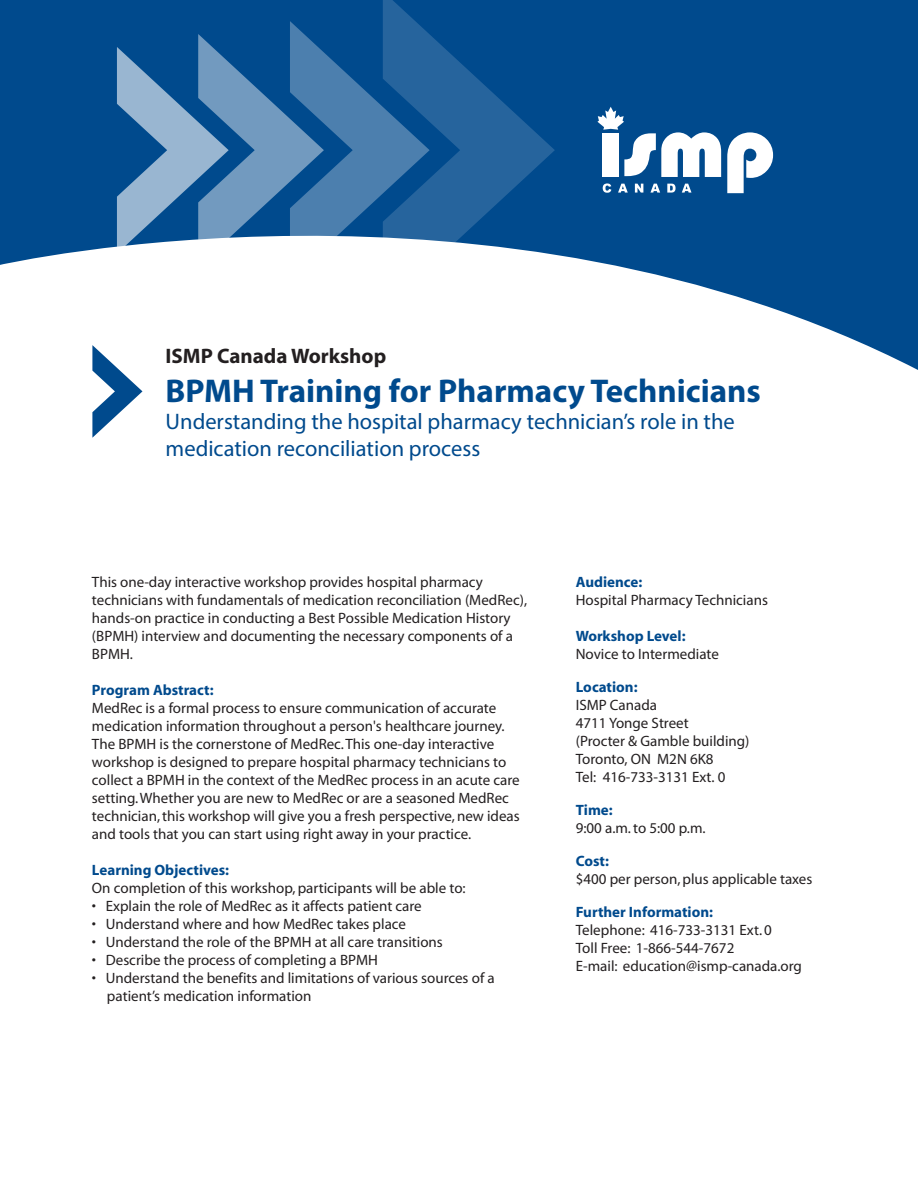
<style>
.page{position:relative;width:918px;height:1188px;background:#fff}
.page>*{position:absolute;margin:0;border:0;box-sizing:border-box;transform-origin:0 0}
.t1{font:700 33px "Myriad Pro";color:#004a8d}
.t2{font:22.5px/27px "Myriad Pro";color:#004a8d}
.t3{font:700 21px "Myriad Pro";color:#231f20}
.t4{font:15px/18px "Myriad";color:#231f20}
.t5{font:15px/18px "Myriad Pro";color:#231f20}
.t6{font:700 15px "Myriad";color:#004a8d}
</style>
<div class="page">
<svg style="left:0;top:0;width:918px;height:370px;fill:#004a8d"></svg>
<svg style="left:603px;top:183px;width:8px;height:10px"></svg>
<svg style="left:618px;top:184px;width:10px;height:9px"></svg>
<svg style="left:635px;top:184px;width:8px;height:9px"></svg>
<svg style="left:650px;top:184px;width:10px;height:9px"></svg>
<svg style="left:667px;top:184px;width:9px;height:9px"></svg>
<svg style="left:682px;top:184px;width:9px;height:9px"></svg>
<svg style="left:597px;top:107px;width:124px;height:70px"></svg>
<svg style="left:727px;top:132px;width:46px;height:61px"></svg>
<svg style="left:383px;top:0;width:172px;height:309px"></svg>
<svg style="left:117px;top:21px;width:313px;height:258px"></svg>
<svg style="left:92px;top:345px;width:50px;height:93px"></svg>
<h3 class="t3" style="left:166px;top:342px;width:222px">ISMP Canada Workshop</h3>
<h1 class="t1" style="left:166px;top:370px;width:597px">BPMH Training for Pharmacy Technicians</h1>
<h2 class="t2" style="left:166px;top:408px;width:571px">Understanding the hospital pharmacy technician’s role in the medication reconciliation process</h2>
<p class="t4" style="left:92px;top:574px;width:437px">This one-day interactive workshop provides hospital pharmacy technicians with fundamentals of medication reconciliation (MedRec), hands-on practice in conducting a Best Possible Medication History (BPMH) interview and documenting the necessary components of a BPMH.</p>
<p class="t6" style="left:92px;top:683px;width:123px">Program Abstract:</p>
<p class="t4" style="left:92px;top:700px;width:429px">MedRec is a formal process to ensure communication of accurate medication information throughout a person's healthcare journey.<br>The BPMH is the cornerstone of MedRec. This one-day interactive workshop is designed to prepare hospital pharmacy technicians to collect a BPMH in the context of the MedRec process in an acute care setting. Whether you are new to MedRec or are a seasoned MedRec technician, this workshop will give you a fresh perspective, new ideas and tools that you can start using right away in your practice.</p>
<p class="t6" style="left:92px;top:863px;width:139px">Learning Objectives:</p>
<p class="t4" style="left:92px;top:880px;width:375px">On completion of this workshop, participants will be able to:</p>
<p class="t4" style="left:92px;top:898px;width:331px">• Explain the role of MedRec as it affects patient care</p>
<p class="t4" style="left:92px;top:916px;width:316px">• Understand where and how MedRec takes place</p>
<p class="t4" style="left:92px;top:934px;width:352px">• Understand the role of the BPMH at all care transitions</p>
<p class="t4" style="left:92px;top:952px;width:287px">• Describe the process of completing a BPMH</p>
<p class="t4" style="left:107px;top:970px;width:389px;text-indent:-15px">• Understand the benefits and limitations of various sources of a patient’s medication information</p>
<p class="t6" style="left:576px;top:575px;width:68px">Audience:</p>
<p class="t5" style="left:576px;top:591px;width:194px">Hospital Pharmacy Technicians</p>
<p class="t6" style="left:576px;top:629px;width:111px">Workshop Level:</p>
<p class="t5" style="left:576px;top:645px;width:145px">Novice to Intermediate</p>
<p class="t6" style="left:576px;top:680px;width:63px">Location:</p>
<p class="t5" style="left:576px;top:696px;width:175px">ISMP Canada<br>4711 Yonge Street<br>(Procter &amp; Gamble building)<br>Toronto, ON M2N 6K8<br>Tel: 416-733-3131 Ext. 0</p>
<p class="t6" style="left:576px;top:803px;width:38px">Time:</p>
<p class="t4" style="left:576px;top:820px;width:131px">9:00 a.m. to 5:00 p.m.</p>
<p class="t6" style="left:576px;top:854px;width:35px">Cost:</p>
<p class="t4" style="left:576px;top:871px;width:238px">$400 per person, plus applicable taxes</p>
<p class="t6" style="left:576px;top:905px;width:139px">Further Information:</p>
<p class="t4" style="left:576px;top:922px;width:228px">Telephone: 416-733-3131 Ext. 0<br>Toll Free: 1-866-544-7672<br>E-mail: education@ismp-canada.org</p>
</div>
